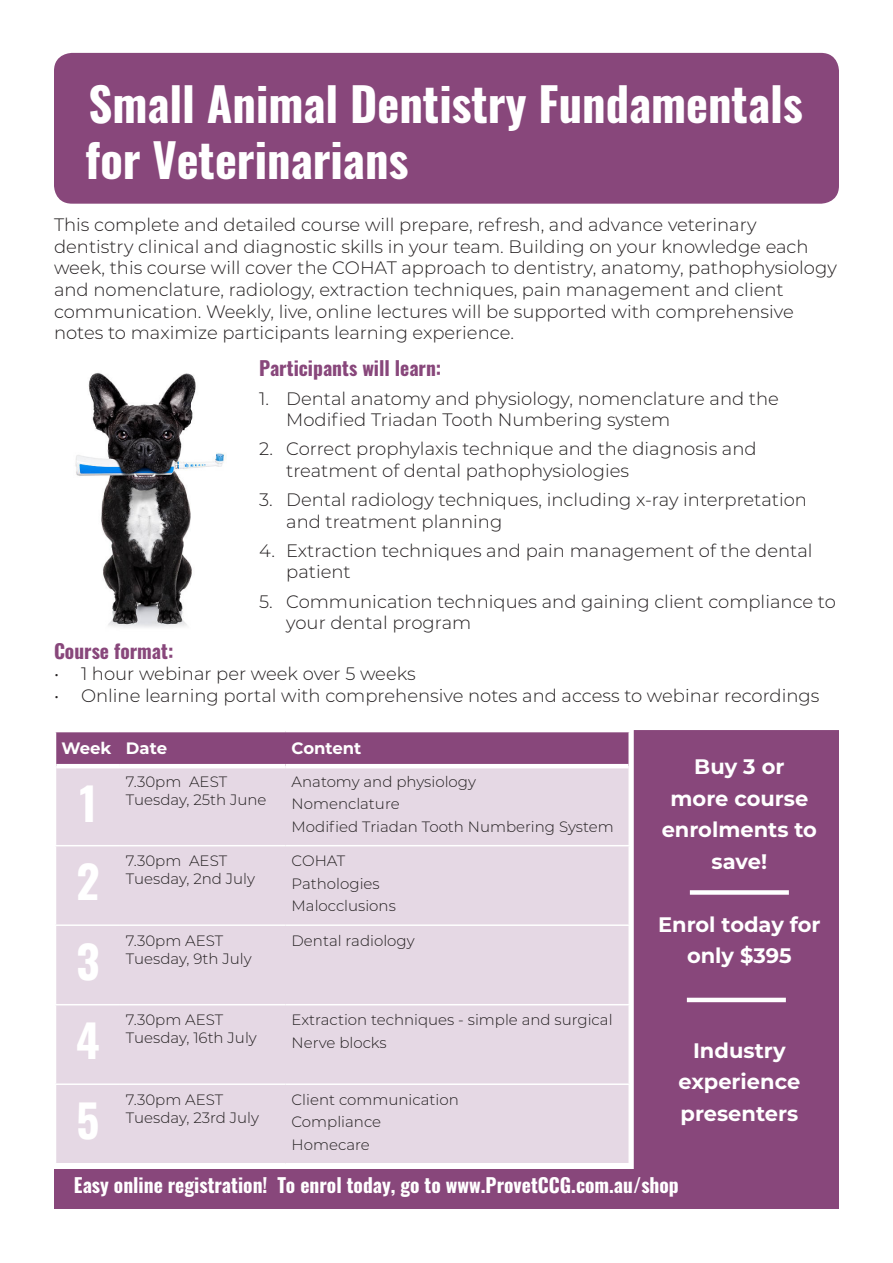
<style>
.page{position:relative;width:893px;height:1263px;background:#fff}
.page>*{position:absolute;margin:0;border:0;box-sizing:border-box;transform-origin:0 0}
.t1{font:700 46.5px/55.8px "Oswald";color:#fff}
.t2{font:700 45px "Oswald";color:#fff}
.t3{font:700 21px/31.5px "Montserrat";color:#fff;text-align:center}
.t4{font:700 19.5px "Oswald";color:#fff}
.t5{font:700 19.5px "Oswald";color:#88477b}
.t6{font:300 18px/21.6px "Montserrat";color:#231f20}
.t7{font:700 16.5px "Montserrat";color:#fff}
.t8{font:300 15px "Montserrat";color:#231f20}
</style>
<div class="page">
<img style="left:75px;top:373px;width:151px;height:255px">
<div style="left:54px;top:53px;width:785px;height:151px;background:#88477b;border-radius:18px"></div>
<div style="left:56px;top:732px;width:572px;height:32px;background:#88477b"></div>
<div style="left:56px;top:768px;width:572px;height:395px;background:#e5d8e4"></div>
<hr style="left:55px;top:845px;width:65px;height:1px;background:#fff">
<hr style="left:120px;top:845px;width:166px;height:1px;background:#fff">
<hr style="left:286px;top:845px;width:344px;height:1px;background:#fff">
<hr style="left:55px;top:924px;width:65px;height:2px;background:#fff">
<hr style="left:120px;top:924px;width:166px;height:2px;background:#fff">
<hr style="left:286px;top:924px;width:344px;height:2px;background:#fff">
<hr style="left:55px;top:1004px;width:65px;height:1px;background:#fff">
<hr style="left:120px;top:1004px;width:166px;height:1px;background:#fff">
<hr style="left:286px;top:1004px;width:344px;height:1px;background:#fff">
<hr style="left:55px;top:1083px;width:65px;height:2px;background:#fff">
<hr style="left:120px;top:1083px;width:166px;height:2px;background:#fff">
<hr style="left:286px;top:1083px;width:344px;height:2px;background:#fff">
<div style="left:54px;top:1169px;width:785px;height:40px;background:#88477b"></div>
<div style="left:634px;top:730px;width:205px;height:441px;background:#88477b"></div>
<div style="left:690px;top:890px;width:99px;height:5px;background:#fff"></div>
<hr style="left:687px;top:998px;width:99px;height:4px;background:#fff">
<p class="t1" style="left:86px;top:79px;width:719px">Small Animal Dentistry Fundamentals for Veterinarians</p>
<p class="t6" style="left:54px;top:213px;width:784px">This complete and detailed course will prepare, refresh, and advance veterinary dentistry clinical and diagnostic skills in your team. Building on your knowledge each week, this course will cover the COHAT approach to dentistry, anatomy, pathophysiology and nomenclature, radiology, extraction techniques, pain management and client communication. Weekly, live, online lectures will be supported with comprehensive notes to maximize participants learning experience.</p>
<p class="t5" style="left:259px;top:357px;width:184px">Participants will learn:</p>
<p class="t6" style="left:286px;top:387px;width:494px;text-indent:-27px">1. Dental anatomy and physiology, nomenclature and the<br>Modified Triadan Tooth Numbering system</p>
<p class="t6" style="left:286px;top:438px;width:472px;text-indent:-27px">2. Correct prophylaxis technique and the diagnosis and treatment of dental pathophysiologies</p>
<p class="t6" style="left:286px;top:488px;width:522px;text-indent:-27px">3. Dental radiology techniques, including x-ray interpretation and treatment planning</p>
<p class="t6" style="left:286px;top:539px;width:528px;text-indent:-27px">4. Extraction techniques and pain management of the dental patient</p>
<p class="t6" style="left:286px;top:590px;width:551px;text-indent:-27px">5. Communication techniques and gaining client compliance to your dental program</p>
<p class="t5" style="left:54px;top:641px;width:121px">Course format:</p>
<p class="t6" style="left:54px;top:663px;width:363px">• 1 hour webinar per week over 5 weeks</p>
<p class="t6" style="left:54px;top:684px;width:767px">• Online learning portal with comprehensive notes and access to webinar recordings</p>
<p class="t7" style="left:62px;top:736px;width:51px">Week</p>
<p class="t7" style="left:126px;top:736px;width:43px">Date</p>
<p class="t7" style="left:292px;top:736px;width:71px">Content</p>
<p class="t2" style="left:79px;top:780px;width:19px">1</p>
<p class="t3" style="left:662px;top:750px;width:157px">Buy 3 or<br>more course enrolments to save!</p>
<p class="t8" style="left:292px;top:771px;width:186px">Anatomy and physiology</p>
<p class="t8" style="left:292px;top:794px;width:110px">Nomenclature</p>
<p class="t8" style="left:292px;top:816px;width:324px">Modified Triadan Tooth Numbering System</p>
<p class="t8" style="left:126px;top:771px;width:103px">7.30pm AEST</p>
<p class="t8" style="left:126px;top:789px;width:142px">Tuesday, 25th June</p>
<p class="t8" style="left:126px;top:851px;width:103px">7.30pm AEST</p>
<p class="t8" style="left:126px;top:869px;width:131px">Tuesday, 2nd July</p>
<p class="t8" style="left:292px;top:851px;width:55px">COHAT</p>
<p class="t8" style="left:292px;top:873px;width:90px">Pathologies</p>
<p class="t8" style="left:292px;top:896px;width:106px">Malocclusions</p>
<p class="t2" style="left:77px;top:858px;width:25px">2</p>
<p class="t2" style="left:77px;top:938px;width:25px">3</p>
<p class="t8" style="left:126px;top:930px;width:99px">7.30pm AEST</p>
<p class="t8" style="left:126px;top:948px;width:127px">Tuesday, 9th July</p>
<p class="t8" style="left:292px;top:930px;width:125px">Dental radiology</p>
<p class="t3" style="left:658px;top:908px;width:164px">Enrol today for only $395</p>
<p class="t8" style="left:292px;top:1010px;width:323px">Extraction techniques - simple and surgical</p>
<p class="t8" style="left:292px;top:1032px;width:97px">Nerve blocks</p>
<p class="t8" style="left:126px;top:1010px;width:99px">7.30pm AEST</p>
<p class="t8" style="left:126px;top:1028px;width:132px">Tuesday, 16th July</p>
<p class="t2" style="left:76px;top:1017px;width:25px">4</p>
<p class="t3" style="left:678px;top:1034px;width:123px">Industry experience presenters</p>
<p class="t8" style="left:292px;top:1089px;width:169px">Client communication</p>
<p class="t8" style="left:292px;top:1112px;width:91px">Compliance</p>
<p class="t8" style="left:292px;top:1134px;width:80px">Homecare</p>
<p class="t4" style="left:74px;top:1175px;width:606px">Easy online registration! To enrol today, go to www.ProvetCCG.com.au/shop</p>
<p class="t8" style="left:126px;top:1089px;width:99px">7.30pm AEST</p>
<p class="t8" style="left:126px;top:1107px;width:135px">Tuesday, 23rd July</p>
<p class="t2" style="left:77px;top:1097px;width:24px">5</p>
</div>
